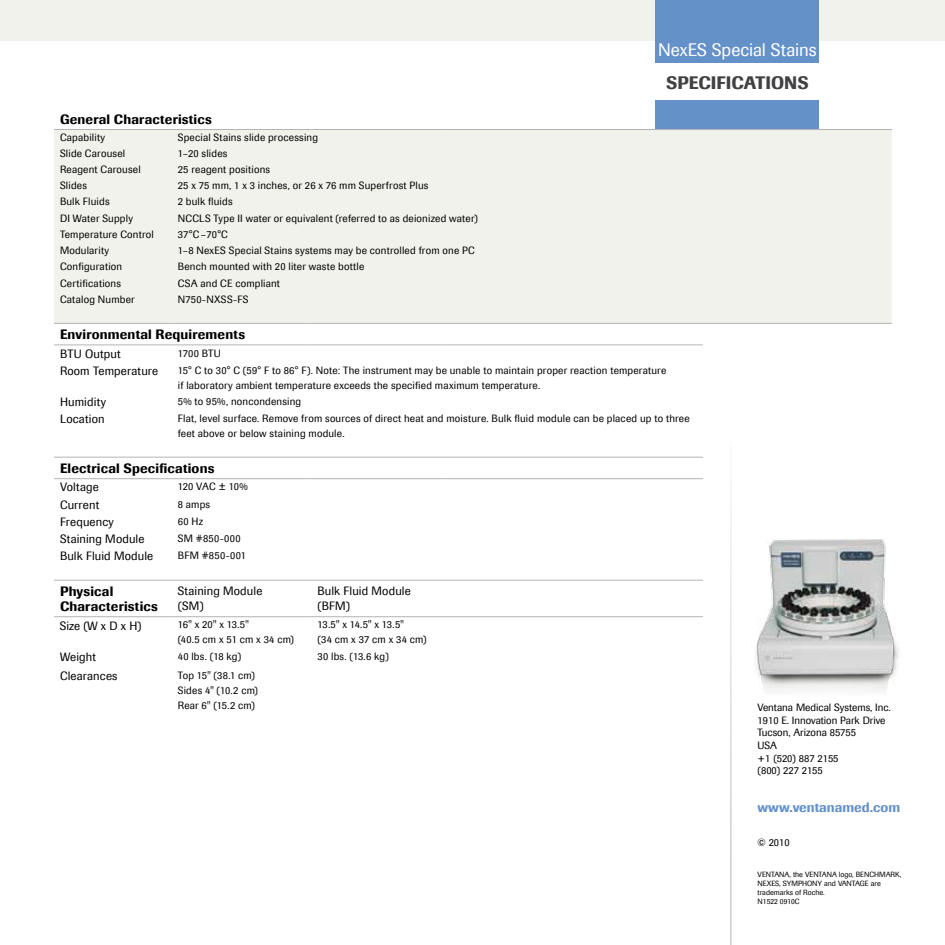
<style>
.page{position:relative;width:945px;height:945px;background:#fff}
.page>*{position:absolute;margin:0;border:0;box-sizing:border-box;transform-origin:0 0}
.t1{font:18px "Imago";color:#fff}
.t2{font:500 18px "Imago";color:#414042}
.t3{font:500 13.5px/15px "Imago";letter-spacing:.015em;color:#000}
.t4{font:500 13.5px "Imago";color:#6591c9}
.t5{font:12px/15px "Imago";letter-spacing:.015em;color:#000}
.t6{font:10.5px/15px "Imago";letter-spacing:.015em;color:#000}
.t7{font:7.5px/9px "Imago";color:#000}
</style>
<div class="page">
<div style="left:655px;top:100px;width:164px;height:42px;background:#6591c9"></div>
<div style="left:54px;top:130px;width:838px;height:193px;background:#f2f2ed"></div>
<hr style="left:54px;top:616px;width:118px;height:1px;background:#b1b4b6">
<hr style="left:172px;top:616px;width:140px;height:1px;background:#b1b4b6">
<hr style="left:312px;top:616px;width:132px;height:1px;background:#b1b4b6">
<hr style="left:444px;top:616px;width:259px;height:1px;background:#b1b4b6">
<hr style="left:54px;top:129px;width:118px;height:1px;background:#b1b4b6">
<hr style="left:172px;top:129px;width:140px;height:1px;background:#b1b4b6">
<hr style="left:312px;top:129px;width:132px;height:1px;background:#b1b4b6">
<hr style="left:444px;top:129px;width:259px;height:1px;background:#b1b4b6">
<hr style="left:703px;top:129px;width:189px;height:1px;background:#b1b4b6">
<hr style="left:54px;top:580px;width:118px;height:1px;background:#b1b4b6">
<hr style="left:172px;top:580px;width:140px;height:1px;background:#b1b4b6">
<hr style="left:312px;top:580px;width:132px;height:1px;background:#b1b4b6">
<hr style="left:444px;top:580px;width:259px;height:1px;background:#b1b4b6">
<hr style="left:54px;top:323px;width:118px;height:1px;background:#b1b4b6">
<hr style="left:54px;top:345px;width:118px;height:1px;background:#b1b4b6">
<hr style="left:172px;top:345px;width:140px;height:1px;background:#b1b4b6">
<hr style="left:312px;top:345px;width:132px;height:1px;background:#b1b4b6">
<hr style="left:444px;top:345px;width:259px;height:1px;background:#b1b4b6">
<hr style="left:54px;top:457px;width:118px;height:1px;background:#b1b4b6">
<hr style="left:172px;top:457px;width:140px;height:1px;background:#b1b4b6">
<hr style="left:312px;top:457px;width:132px;height:1px;background:#b1b4b6">
<hr style="left:444px;top:457px;width:259px;height:1px;background:#b1b4b6">
<hr style="left:54px;top:478px;width:118px;height:1px;background:#b1b4b6">
<hr style="left:172px;top:478px;width:140px;height:1px;background:#b1b4b6">
<hr style="left:312px;top:478px;width:132px;height:1px;background:#b1b4b6">
<hr style="left:444px;top:478px;width:259px;height:1px;background:#b1b4b6">
<hr style="left:172px;top:323px;width:140px;height:1px;background:#b1b4b6">
<hr style="left:312px;top:323px;width:132px;height:1px;background:#b1b4b6">
<hr style="left:444px;top:323px;width:259px;height:1px;background:#b1b4b6">
<hr style="left:703px;top:323px;width:189px;height:1px;background:#b1b4b6">
<hr style="left:731px;top:442px;width:1px;height:503px;background:#b1b4b6">
<img style="left:755px;top:539px;width:144px;height:153px">
<div style="left:0;top:0;width:945px;height:40px;background:#f2f2ed"></div>
<div style="left:655px;top:0;width:164px;height:63px;background:#6591c9"></div>
<h1 class="t1" style="left:658px;top:38px;width:160px">NexES Special Stains</h1>
<h1 class="t2" style="left:666px;top:71px;width:144px">SPECIFICATIONS</h1>
<p class="t3" style="left:60px;top:111px;width:153px">General Characteristics</p>
<p class="t6" style="left:60px;top:130px;width:47px">Capability</p>
<p class="t6" style="left:178px;top:130px;width:142px">Special Stains slide processing</p>
<p class="t6" style="left:60px;top:146px;width:67px">Slide Carousel</p>
<p class="t6" style="left:178px;top:146px;width:51px">1–20 slides</p>
<p class="t6" style="left:60px;top:162px;width:82px">Reagent Carousel</p>
<p class="t6" style="left:178px;top:162px;width:94px">25 reagent positions</p>
<p class="t6" style="left:60px;top:178px;width:28px">Slides</p>
<p class="t6" style="left:178px;top:178px;width:252px">25 x 75 mm, 1 x 3 inches, or 26 x 76 mm Superfrost Plus</p>
<p class="t6" style="left:60px;top:194px;width:51px">Bulk Fluids</p>
<p class="t6" style="left:178px;top:194px;width:56px">2 bulk fluids</p>
<p class="t6" style="left:60px;top:210px;width:75px">DI Water Supply</p>
<p class="t6" style="left:178px;top:210px;width:302px">NCCLS Type II water or equivalent (referred to as deionized water)</p>
<p class="t6" style="left:60px;top:226px;width:96px">Temperature Control</p>
<p class="t6" style="left:178px;top:226px;width:52px">37°C–70°C</p>
<p class="t6" style="left:60px;top:242px;width:51px">Modularity</p>
<p class="t6" style="left:178px;top:242px;width:298px">1–8 NexES Special Stains systems may be controlled from one PC</p>
<p class="t6" style="left:60px;top:258px;width:64px">Configuration</p>
<p class="t6" style="left:178px;top:258px;width:188px">Bench mounted with 20 liter waste bottle</p>
<p class="t6" style="left:60px;top:276px;width:63px">Certifications</p>
<p class="t6" style="left:178px;top:276px;width:104px">CSA and CE compliant</p>
<p class="t6" style="left:60px;top:292px;width:76px">Catalog Number</p>
<p class="t6" style="left:178px;top:292px;width:72px">N750-NXSS-FS</p>
<p class="t3" style="left:60px;top:327px;width:187px">Environmental Requirements</p>
<p class="t5" style="left:60px;top:346px;width:62px">BTU Output</p>
<p class="t6" style="left:178px;top:345px;width:45px">1700 BTU</p>
<p class="t5" style="left:60px;top:363px;width:100px">Room Temperature</p>
<p class="t6" style="left:178px;top:362px;width:490px">15° C to 30° C (59° F to 86° F). Note: The instrument may be unable to maintain proper reaction temperature if laboratory ambient temperature exceeds the specified maximum temperature.</p>
<p class="t5" style="left:60px;top:394px;width:47px">Humidity</p>
<p class="t6" style="left:178px;top:394px;width:125px">5% to 95%, noncondensing</p>
<p class="t5" style="left:60px;top:411px;width:46px">Location</p>
<p class="t6" style="left:178px;top:411px;width:513px">Flat, level surface. Remove from sources of direct heat and moisture. Bulk fluid module can be placed up to three feet above or below staining module.</p>
<p class="t3" style="left:60px;top:460px;width:156px">Electrical Specifications</p>
<p class="t5" style="left:60px;top:480px;width:40px">Voltage</p>
<p class="t6" style="left:178px;top:479px;width:72px">120 VAC ± 10%</p>
<p class="t5" style="left:60px;top:497px;width:41px">Current</p>
<p class="t6" style="left:178px;top:496px;width:34px">8 amps</p>
<p class="t5" style="left:60px;top:514px;width:55px">Frequency</p>
<p class="t6" style="left:178px;top:513px;width:27px">60 Hz</p>
<p class="t5" style="left:60px;top:531px;width:86px">Staining Module</p>
<p class="t6" style="left:178px;top:531px;width:64px">SM #850-000</p>
<p class="t5" style="left:60px;top:548px;width:95px">Bulk Fluid Module</p>
<p class="t6" style="left:178px;top:548px;width:70px">BFM #850-001</p>
<p class="t3" style="left:60px;top:583px;width:99px">Physical<br>Characteristics</p>
<p class="t5" style="left:178px;top:583px;width:86px">Staining Module (SM)</p>
<p class="t5" style="left:318px;top:583px;width:95px">Bulk Fluid Module (BFM)</p>
<p class="t5" style="left:60px;top:618px;width:83px">Size (W x D x H)</p>
<p class="t6" style="left:178px;top:617px;width:118px">16" x 20" x 13.5"<br>(40.5 cm x 51 cm x 34 cm)</p>
<p class="t6" style="left:318px;top:617px;width:111px">13.5" x 14.5" x 13.5"<br>(34 cm x 37 cm x 34 cm)</p>
<p class="t5" style="left:60px;top:649px;width:38px">Weight</p>
<p class="t6" style="left:178px;top:648px;width:65px">40 lbs. (18 kg)</p>
<p class="t6" style="left:318px;top:648px;width:73px">30 lbs. (13.6 kg)</p>
<p class="t5" style="left:60px;top:668px;width:59px">Clearances</p>
<p class="t6" style="left:178px;top:668px;width:82px">Top 15" (38.1 cm)<br>Sides 4" (10.2 cm)<br>Rear 6" (15.2 cm)</p>
<p class="t6" style="left:758px;top:701px;width:135px;line-height:12.6px">Ventana Medical Systems, Inc.<br>1910 E. Innovation Park Drive<br>Tucson, Arizona 85755<br>USA<br>+1 (520) 887 2155<br>(800) 227 2155</p>
<p class="t4" style="left:758px;top:799px;width:144px">www.ventanamed.com</p>
<p class="t6" style="left:758px;top:835px;width:34px">© 2010</p>
<p class="t7" style="left:758px;top:870px;width:145px">VENTANA, the VENTANA logo, BENCHMARK,<br>NEXES, SYMPHONY and VANTAGE are trademarks of Roche.<br>N1522 0910C</p>
</div>
